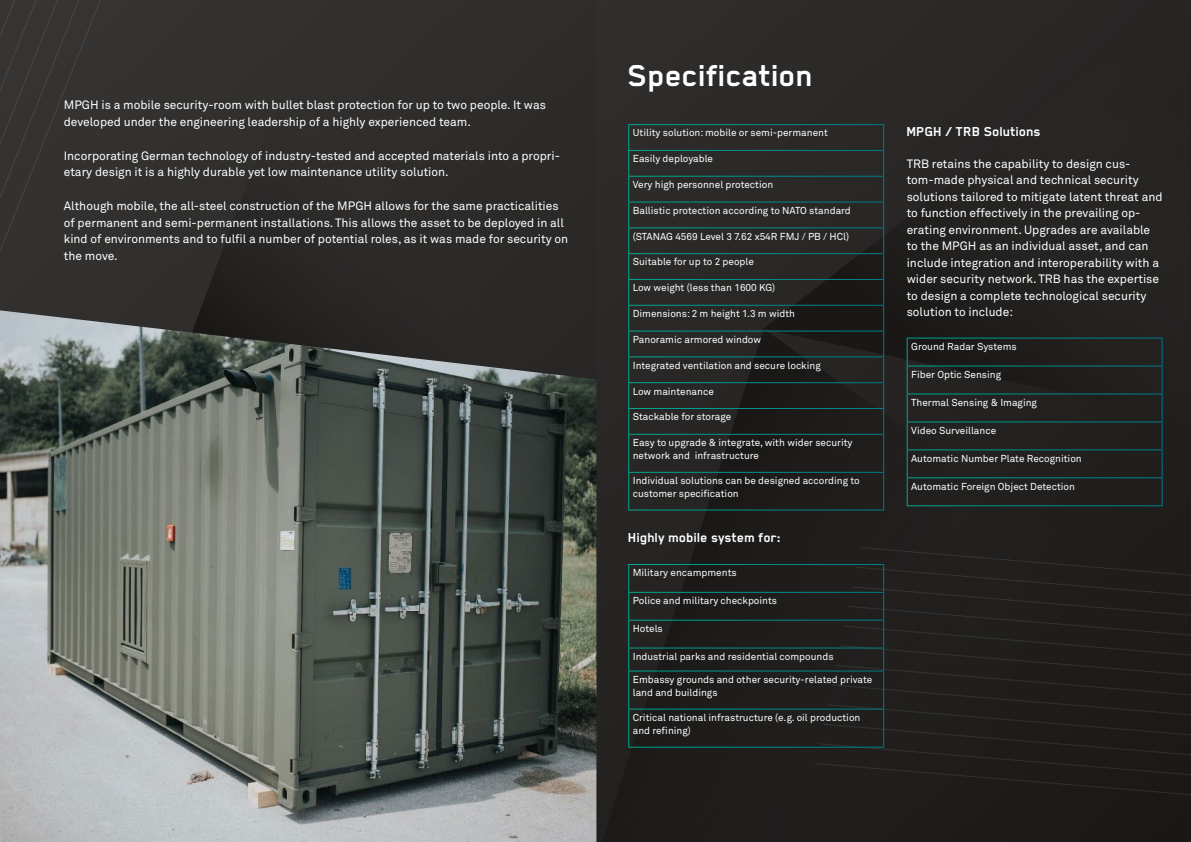
<style>
.page{position:relative;width:1191px;height:842px;background:#fff}
.page>*{position:absolute;margin:0;border:0;box-sizing:border-box;transform-origin:0 0}
.Naslov_1{font:700 34.9px "Blender Pro";color:#fff}
.Naslov_3{font:700 15px "Blender Pro";color:#fff}
.tekst{font:12px/16.5px "Akkurat Pro";color:#fff}
.tekst_tabele{font:10px/13px "Akkurat Pro";color:#fff}
</style>
<div class="page">
<div style="left:595px;top:0;width:596px;height:842px;background:#2a2928"></div>
<div style="left:0;top:0;width:595px;height:842px;background:#2f2e2d"></div>
<svg style="left:763px;top:124px;width:303px;height:205px"></svg>
<svg style="left:200px;top:232px;width:138px;height:78px"></svg>
<div style="left:602px;top:329px;width:589px;height:513px;background:#201f1e"></div>
<svg style="left:0;top:0;width:101px;height:251px"></svg>
<img style="left:0;top:310px;width:596px;height:532px">
<hr style="left:628px;top:124px;width:256px;height:1px;background:#fff">
<hr style="left:628px;top:150px;width:256px;height:1px;background:#fff">
<hr style="left:628px;top:176px;width:256px;height:1px;background:#fff">
<hr style="left:628px;top:202px;width:256px;height:1px;background:#fff">
<hr style="left:628px;top:227px;width:256px;height:1px;background:#fff">
<hr style="left:628px;top:253px;width:256px;height:1px;background:#fff">
<hr style="left:628px;top:279px;width:256px;height:1px;background:#fff">
<hr style="left:628px;top:305px;width:256px;height:1px;background:#fff">
<hr style="left:628px;top:331px;width:256px;height:1px;background:#fff">
<hr style="left:628px;top:356px;width:256px;height:1px;background:#fff">
<hr style="left:628px;top:382px;width:256px;height:1px;background:#fff">
<hr style="left:628px;top:408px;width:256px;height:1px;background:#fff">
<svg style="left:628px;top:125px;width:1px;height:309px"></svg>
<svg style="left:883px;top:125px;width:1px;height:309px"></svg>
<hr style="left:628px;top:434px;width:256px;height:1px;background:#fff">
<hr style="left:628px;top:435px;width:1px;height:37px;background:#fff">
<hr style="left:883px;top:435px;width:1px;height:37px;background:#fff">
<hr style="left:628px;top:472px;width:256px;height:1px;background:#fff">
<hr style="left:628px;top:473px;width:1px;height:36px;background:#fff">
<hr style="left:883px;top:473px;width:1px;height:36px;background:#fff">
<hr style="left:628px;top:509px;width:256px;height:1px;background:#fff">
<hr style="left:628px;top:564px;width:256px;height:1px;background:#fff">
<hr style="left:628px;top:592px;width:256px;height:1px;background:#fff">
<hr style="left:628px;top:620px;width:256px;height:1px;background:#fff">
<hr style="left:628px;top:647px;width:256px;height:1px;background:#fff">
<svg style="left:628px;top:565px;width:1px;height:105px"></svg>
<div style="left:815px;top:547px;width:376px;height:249px;background:#1f1e1d"></div>
<hr style="left:628px;top:670px;width:256px;height:1px;background:#fff">
<hr style="left:628px;top:671px;width:1px;height:38px;background:#fff">
<hr style="left:883px;top:671px;width:1px;height:38px;background:#fff">
<hr style="left:628px;top:709px;width:256px;height:1px;background:#fff">
<hr style="left:628px;top:710px;width:1px;height:37px;background:#fff">
<hr style="left:883px;top:710px;width:1px;height:37px;background:#fff">
<hr style="left:628px;top:747px;width:256px;height:1px;background:#fff">
<hr style="left:906px;top:338px;width:256px;height:1px;background:#fff">
<hr style="left:906px;top:365px;width:256px;height:1px;background:#fff">
<hr style="left:906px;top:393px;width:256px;height:1px;background:#fff">
<hr style="left:906px;top:421px;width:256px;height:1px;background:#fff">
<hr style="left:906px;top:449px;width:256px;height:1px;background:#fff">
<hr style="left:906px;top:477px;width:256px;height:1px;background:#fff">
<svg style="left:906px;top:339px;width:1px;height:166px"></svg>
<svg style="left:1161px;top:339px;width:1px;height:166px"></svg>
<hr style="left:906px;top:505px;width:256px;height:1px;background:#fff">
<p class="tekst" style="left:64px;top:97px;width:484px">MPGH is a mobile security-room with bullet blast protection for up to two people. It was developed under the engineering leadership of a highly experienced team.</p>
<p class="tekst" style="left:64px;top:148px;width:498px">Incorporating German technology of industry-tested and accepted materials into a propri&shy;etary design it is a highly durable yet low maintenance utility solution.</p>
<p class="tekst" style="left:64px;top:198px;width:506px">Although mobile, the all-steel construction of the MPGH allows for the same practicalities of permanent and semi-permanent installations. This allows the asset to be deployed in all kind of environments and to fulfil a number of potential roles, as it was made for security on the move.</p>
<p class="Naslov_1" style="left:628px;top:57px;width:187px">Specification</p>
<p class="tekst_tabele" style="left:633px;top:127px;width:197px">Utility solution: mobile or semi-permanent</p>
<p class="tekst_tabele" style="left:633px;top:153px;width:82px">Easily deployable</p>
<p class="tekst_tabele" style="left:633px;top:178px;width:142px">Very high personnel protection</p>
<p class="tekst_tabele" style="left:633px;top:204px;width:220px">Ballistic protection according to NATO standard</p>
<p class="tekst_tabele" style="left:633px;top:230px;width:218px">(STANAG 4569 Level 3 7.62 x54R FMJ / PB / HCl)</p>
<p class="tekst_tabele" style="left:633px;top:256px;width:123px">Suitable for up to 2 people</p>
<p class="tekst_tabele" style="left:633px;top:282px;width:144px">Low weight (less than 1600 KG)</p>
<p class="tekst_tabele" style="left:633px;top:307px;width:164px">Dimensions: 2 m height 1.3 m width</p>
<p class="tekst_tabele" style="left:633px;top:333px;width:130px">Panoramic armored window</p>
<p class="tekst_tabele" style="left:633px;top:359px;width:189px">Integrated ventilation and secure locking</p>
<p class="tekst_tabele" style="left:633px;top:385px;width:83px">Low maintenance</p>
<p class="tekst_tabele" style="left:633px;top:411px;width:100px">Stackable for storage</p>
<p class="tekst_tabele" style="left:633px;top:436px;width:221px">Easy to upgrade &amp; integrate, with wider security network and infrastructure</p>
<p class="tekst_tabele" style="left:633px;top:474px;width:228px">Individual solutions can be designed according to customer specification</p>
<p class="Naslov_3" style="left:628px;top:529px;width:154px">Highly mobile system for:</p>
<p class="tekst_tabele" style="left:633px;top:567px;width:105px">Military encampments</p>
<p class="tekst_tabele" style="left:633px;top:594px;width:146px">Police and military checkpoints</p>
<p class="tekst_tabele" style="left:633px;top:622px;width:32px">Hotels</p>
<p class="tekst_tabele" style="left:633px;top:650px;width:202px">Industrial parks and residential compounds</p>
<p class="tekst_tabele" style="left:633px;top:673px;width:241px">Embassy grounds and other security-related private land and buildings</p>
<p class="tekst_tabele" style="left:633px;top:711px;width:229px">Critical national infrastructure (e.g. oil production and refining)</p>
<p class="Naslov_3" style="left:906px;top:123px;width:136px">MPGH / TRB Solutions</p>
<p class="tekst" style="left:906px;top:156px;width:257px">TRB retains the capability to design cus&shy;tom-made physical and technical security solutions tailored to mitigate latent threat and to function effectively in the prevailing op&shy;erating environment. Upgrades are available to the MPGH as an individual asset, and can include integration and interoperability with a wider security network. TRB has the expertise to design a complete technological security solution to include:</p>
<p class="tekst_tabele" style="left:911px;top:340px;width:107px">Ground Radar Systems</p>
<p class="tekst_tabele" style="left:911px;top:368px;width:91px">Fiber Optic Sensing</p>
<p class="tekst_tabele" style="left:911px;top:396px;width:127px">Thermal Sensing &amp; Imaging</p>
<p class="tekst_tabele" style="left:911px;top:424px;width:87px">Video Surveillance</p>
<p class="tekst_tabele" style="left:911px;top:452px;width:172px">Automatic Number Plate Recognition</p>
<p class="tekst_tabele" style="left:911px;top:480px;width:165px">Automatic Foreign Object Detection</p>
</div>
